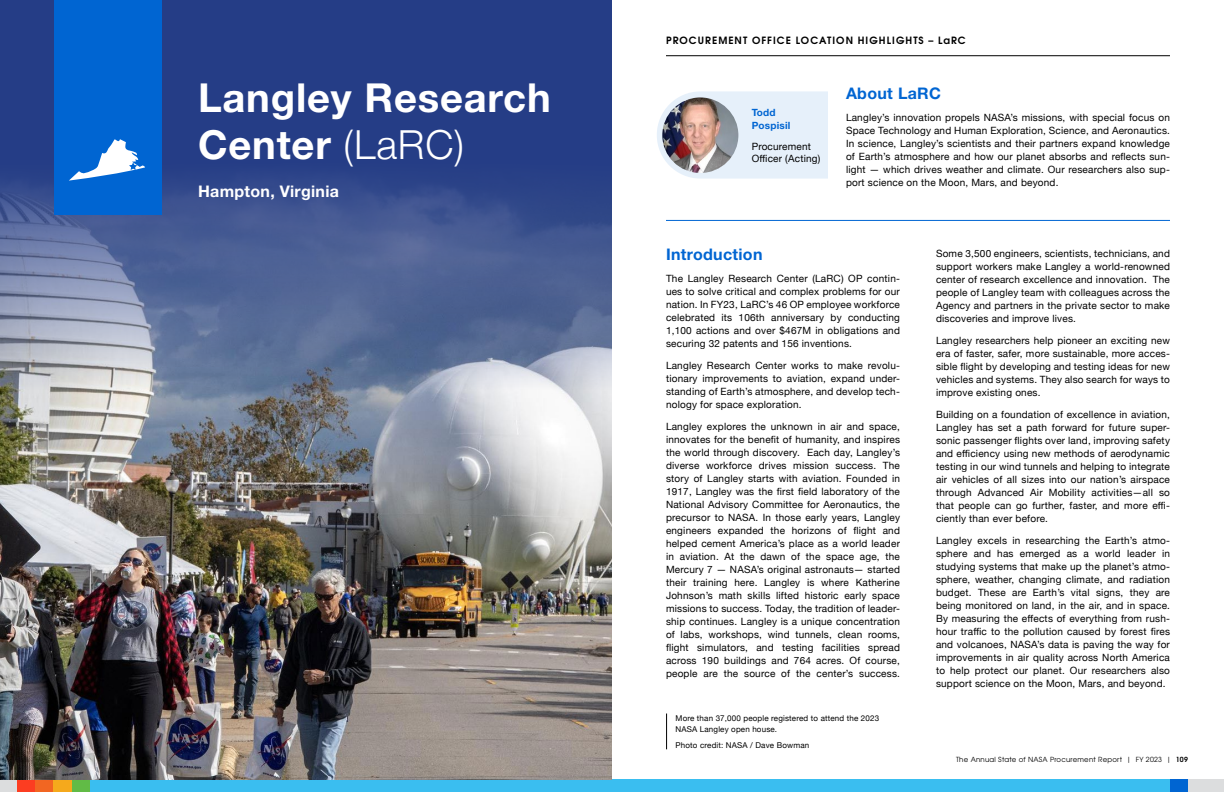
<style>
.page{position:relative;width:1224px;height:792px;background:#fff}
.page>*{position:absolute;margin:0;border:0;box-sizing:border-box;transform-origin:0 0}
.t1{font:700 40px/47px "Helvetica Neue";letter-spacing:.02em;color:#fff}
.t2{font:700 16px "Helvetica Neue";letter-spacing:.02em;color:#0065d2}
.t3{font:700 16px "Helvetica Neue";letter-spacing:.02em;color:#fff}
.t4{font:10px/13px "Helvetica Neue";letter-spacing:.02em;color:#000;text-align:justify}
.t5{font:700 10px "Te X Gyre Adventor";letter-spacing:.105em;color:#000}
.t6{font:700 10px/13px "Helvetica Neue";letter-spacing:.02em;color:#0065d2}
.t7{font:8px/11px "Helvetica Neue";letter-spacing:.02em;color:#000}
.t8{font:7px "Te X Gyre Adventor";letter-spacing:.03em;color:#000}
.s1{font-weight:300}
.s2{font-weight:700}
</style>
<div class="page">
<div style="left:0;top:0;width:612px;height:631px;background:#253d86"></div>
<hr style="left:666px;top:55px;width:504px;height:1px;background:#000">
<hr style="left:666px;top:220px;width:504px;height:1px;background:#0065d2">
<div style="left:0;top:779px;width:17px;height:13px;background:#dcddde"></div>
<div style="left:17px;top:779px;width:18px;height:13px;background:#fc3d21"></div>
<div style="left:35px;top:779px;width:19px;height:13px;background:#f26622"></div>
<div style="left:54px;top:779px;width:18px;height:13px;background:#f5a91c"></div>
<div style="left:72px;top:779px;width:18px;height:13px;background:#61bb46"></div>
<div style="left:90px;top:779px;width:1080px;height:13px;background:#3abef0"></div>
<div style="left:1170px;top:779px;width:18px;height:13px;background:#0065d2"></div>
<div style="left:1188px;top:779px;width:36px;height:13px;background:#dcddde"></div>
<img style="left:0;top:178px;width:612px;height:601px">
<div style="left:54px;top:0;width:108px;height:215px;background:#0065d2"></div>
<svg style="left:657px;top:91px;width:171px;height:88px;background:#e8f1fa"></svg>
<img style="left:662px;top:97px;width:76px;height:76px;border-radius:38px">
<hr style="left:666px;top:714px;width:1px;height:35px;background:#000">
<svg style="left:69px;top:139px;width:76px;height:42px"></svg>
<h1 class="t1" style="left:198px;top:74px;width:354px">Langley Research<br>Center <span class="s1">(LaRC)</span></h1>
<h2 class="t3" style="left:198px;top:182px;width:143px">Hampton, Virginia</h2>
<p class="t5" style="left:666px;top:32px;width:301px">PROCUREMENT OFFICE LOCATION HIGHLIGHTS – LaRC</p>
<p class="t6" style="left:752px;top:105px;width:40px">Todd<br>Pospisil</p>
<p class="t4" style="left:752px;top:141px;width:70px;line-height:12px">Procurement<br>Officer (Acting)</p>
<h2 class="t2" style="left:846px;top:84px;width:97px">About LaRC</h2>
<p class="t4" style="left:846px;top:112px;width:326px">Langley’s innovation propels NASA’s missions, with special focus on Space Technology and Human Exploration, Science, and Aeronautics.<br>In science, Langley’s scientists and their partners expand knowledge of Earth’s atmosphere and how our planet absorbs and reflects sun&shy;light — which drives weather and climate. Our researchers also sup&shy;port science on the Moon, Mars, and beyond.</p>
<h2 class="t2" style="left:666px;top:244px;width:98px">Introduction</h2>
<p class="t4" style="left:666px;top:272px;width:236px">The Langley Research Center (LaRC) OP contin&shy;ues to solve critical and complex problems for our nation. In FY23, LaRC’s 46 OP employee workforce celebrated its 106th anniversary by conducting 1,100 actions and over $467M in obligations and securing 32 patents and 156 inventions.</p>
<p class="t4" style="left:666px;top:359px;width:236px">Langley Research Center works to make revolu&shy;tionary improvements to aviation, expand under&shy;standing of Earth’s atmosphere, and develop tech&shy;nology for space exploration.</p>
<p class="t4" style="left:666px;top:420px;width:236px">Langley explores the unknown in air and space, innovates for the benefit of humanity, and inspires the world through discovery. Each day, Langley’s diverse workforce drives mission success. The story of Langley starts with aviation. Founded in 1917, Langley was the first field laboratory of the National Advisory Committee for Aeronautics, the precursor to NASA. In those early years, Langley engineers expanded the horizons of flight and helped cement America’s place as a world leader in aviation. At the dawn of the space age, the Mercury 7 — NASA’s original astronauts— started their training here. Langley is where Katherine Johnson’s math skills lifted historic early space missions to success. Today, the tradition of leader&shy;ship continues. Langley is a unique concentration of labs, workshops, wind tunnels, clean rooms, flight simulators, and testing facilities spread across 190 buildings and 764 acres. Of course, people are the source of the center’s success.</p>
<p class="t7" style="left:676px;top:713px;width:205px">More than 37,000 people registered to attend the 2023<br>NASA Langley open house.</p>
<p class="t7" style="left:676px;top:740px;width:135px">Photo credit: NASA / Dave Bowman</p>
<p class="t4" style="left:936px;top:247px;width:236px">Some 3,500 engineers, scientists, technicians, and support workers make Langley a world-renowned center of research excellence and innovation. The people of Langley team with colleagues across the Agency and partners in the private sector to make discoveries and improve lives.</p>
<p class="t4" style="left:936px;top:334px;width:236px">Langley researchers help pioneer an exciting new era of faster, safer, more sustainable, more acces&shy;sible flight by developing and testing ideas for new vehicles and systems. They also search for ways to improve existing ones.</p>
<p class="t4" style="left:936px;top:408px;width:236px">Building on a foundation of excellence in aviation, Langley has set a path forward for future super&shy;sonic passenger flights over land, improving safety and efficiency using new methods of aerodynamic testing in our wind tunnels and helping to integrate air vehicles of all sizes into our nation’s airspace through Advanced Air Mobility activities—all so that people can go further, faster, and more effi&shy;ciently than ever before.</p>
<p class="t4" style="left:936px;top:534px;width:236px">Langley excels in researching the Earth’s atmo&shy;sphere and has emerged as a world leader in studying systems that make up the planet’s atmo&shy;sphere, weather, changing climate, and radiation budget. These are Earth’s vital signs, they are being monitored on land, in the air, and in space.<br>By measuring the effects of everything from rush&shy;hour traffic to the pollution caused by forest fires and volcanoes, NASA’s data is paving the way for improvements in air quality across North America to help protect our planet. Our researchers also support science on the Moon, Mars, and beyond.</p>
<p class="t8" style="left:956px;top:754px;width:233px">The Annual State of NASA Procurement Report | FY 2023 | <span class="s2">109</span></p>
</div>
